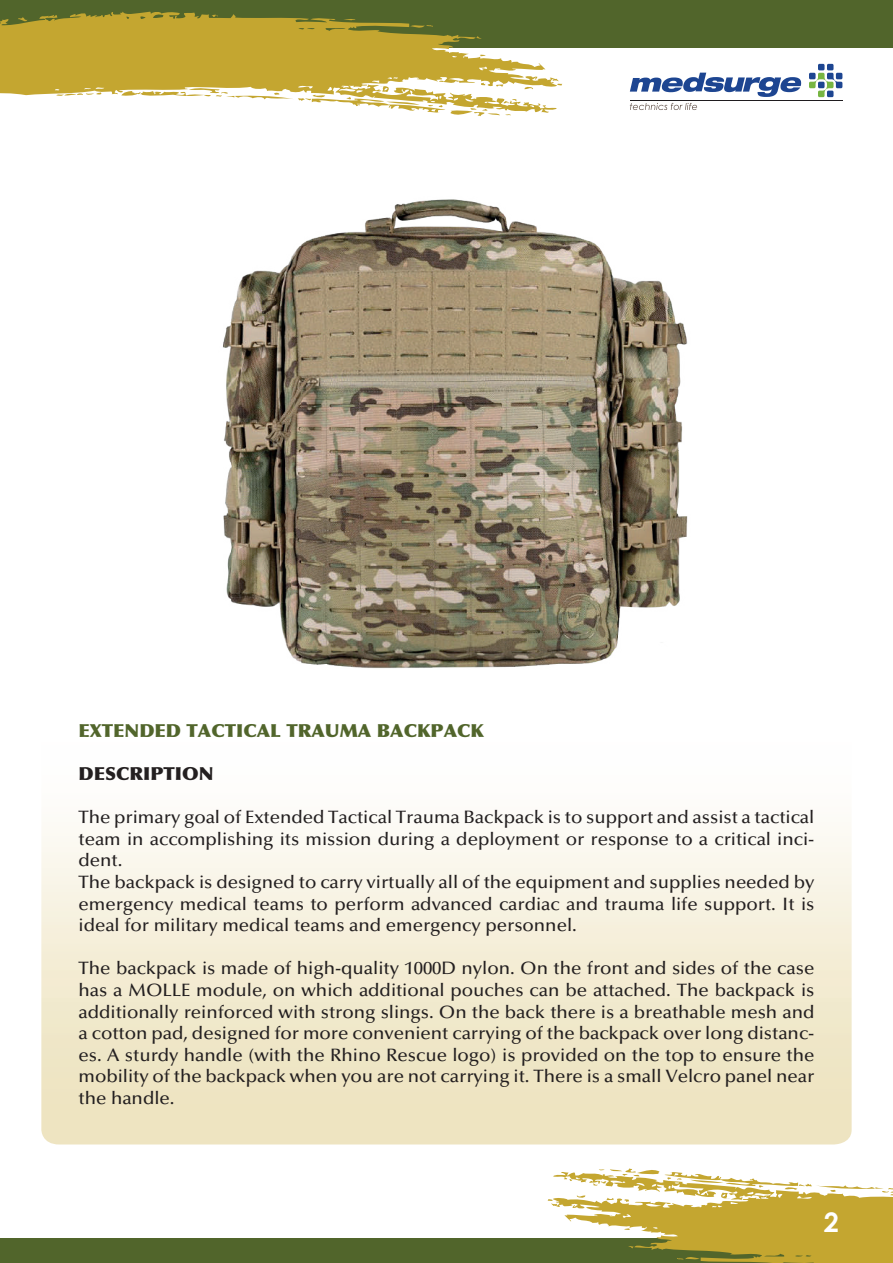
<style>
.page{position:relative;width:893px;height:1263px;background:#fff}
.page>*{position:absolute;margin:0;border:0;box-sizing:border-box;transform-origin:0 0}
.t1{font:700 27px "Century Gothic";color:#fff}
.t2{font:500 18px/21.6px "Optima LT Std";color:#231f20;scale:1.04 1}
.t3{font:900 18px "Optima LT Std";color:#51652b;scale:1.04 1}
.t4{font:900 18px "Optima LT Std";color:#231f20;scale:1.04 1}
</style>
<div class="page">
<img style="left:223px;top:91px;width:498px;height:577px">
<div style="left:0;top:0;width:892px;height:48px;background:#51652b"></div>
<div style="left:0;top:1239px;width:892px;height:24px;background:#51652b"></div>
<svg style="left:809px;top:64px;width:33px;height:33px"></svg>
<svg style="left:630px;top:103px;width:67px;height:7px"></svg>
<svg style="left:630px;top:73px;width:171px;height:24px"></svg>
<svg style="left:0;top:11px;width:559px;height:103px;fill:#c4a630"></svg>
<svg style="left:211px;top:14px;width:7px;height:3px"></svg>
<svg style="left:410px;top:24px;width:23px;height:6px"></svg>
<svg style="left:480px;top:54px;width:6px;height:2px"></svg>
<svg style="left:121px;top:83px;width:395px;height:33px"></svg>
<svg style="left:548px;top:1168px;width:344px;height:95px"></svg>
<svg style="left:41px;top:826px;width:811px;height:318px"></svg>
<p class="t3" style="left:79px;top:719px;width:391px">EXTENDED TACTICAL TRAUMA BACKPACK</p>
<p class="t4" style="left:79px;top:763px;width:131px">DESCRIPTION</p>
<p class="t2" style="left:79px;top:807px;width:709px">The primary goal of Extended Tactical Trauma Backpack is to support and assist a tactical team in accomplishing its mission during a deployment or response to a critical inci&shy;dent.<br>The backpack is designed to carry virtually all of the equipment and supplies needed by emergency medical teams to perform advanced cardiac and trauma life support. It is ideal for military medical teams and emergency personnel.</p>
<p class="t2" style="left:79px;top:958px;width:709px;text-align:justify">The backpack is made of high-quality 1000D nylon. On the front and sides of the case has a MOLLE module, on which additional pouches can be attached. The backpack is additionally reinforced with strong slings. On the back there is a breathable mesh and a cotton pad, designed for more convenient carrying of the backpack over long distanc&shy;es. A sturdy handle (with the Rhino Rescue logo) is provided on the top to ensure the mobility of the backpack when you are not carrying it. There is a small Velcro panel near the handle.</p>
<h1 class="t1" style="left:824px;top:1202px;width:17px">2</h1>
</div>
